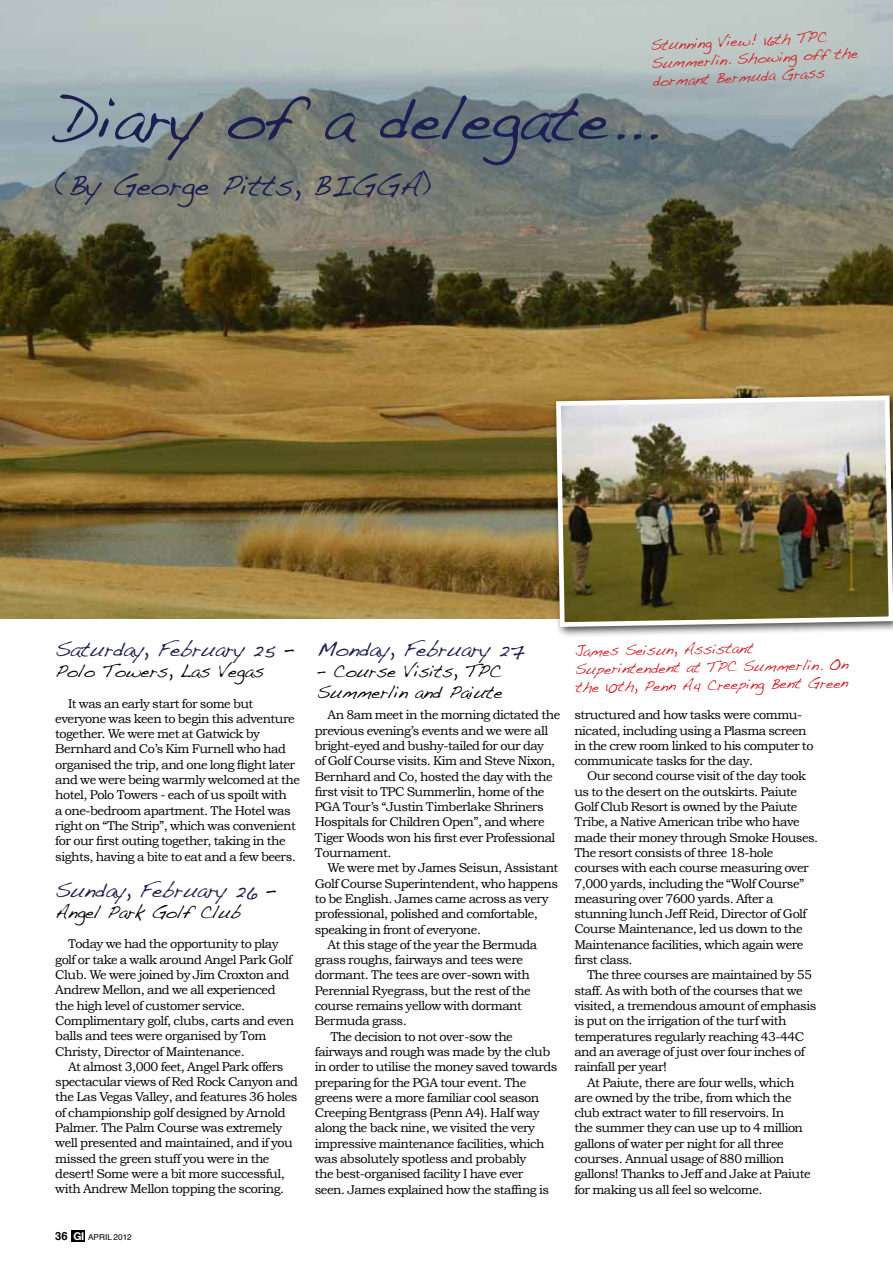
<style>
.page{position:relative;width:893px;height:1263px;background:#fff}
.page>*{position:absolute;margin:0;border:0;box-sizing:border-box;transform-origin:0 0}
.t1{font:63px "Handwriting Dakota";letter-spacing:-.01em;color:#1d1f52}
.t2{font:29.7px "Handwriting Dakota";letter-spacing:-.01em;color:#1d1f52}
.t3{font:21px "Handwriting Dakota";letter-spacing:-.01em;color:#1d1f52}
.t4{font:18px/21px "Handwriting Dakota";letter-spacing:-.01em;color:#000}
.t5{font:15px/18px "Handwriting Dakota";color:#d2232a}
.t6{font:12.75px/15.3px "Bookman Old Style";letter-spacing:-.04em;color:#000}
.t7{font:8.25px "Helvetica";color:#000}
.s1{color:#000}
.s2{font-weight:700;font-size:11.25px}
.s3{font-family:"Helvetica Neue";font-weight:700;font-size:10.8px;color:#fff}
</style>
<div class="page">
<div style="left:71px;top:1230px;width:14px;height:11px;background:#000"></div>
<img style="left:0;top:0;width:892px;height:619px">
<div style="left:550px;top:390px;width:342px;height:248px;background:#000;opacity:.75"></div>
<img style="left:553px;top:393px;width:339px;height:236px">
<p class="t5" style="left:650px;top:36px;width:208px;rotate:-3deg">Stunning View! 16th TPC<br>Summerlin. Showing off the dormant Bermuda Grass</p>
<p class="t1" style="left:55px;top:81px;width:604px">Diary of a delegate...</p>
<p class="t2" style="left:55px;top:168px;width:377px">(By George Pitts, BIGGA)</p>
<p class="t3" style="left:55px;top:636px;width:240px">Saturday, February 25 <span class="s1">–</span></p>
<p class="t4" style="left:55px;top:660px;width:210px">Polo Towers, Las Vegas</p>
<p class="t6" style="left:55px;top:695px;width:246px;text-indent:13px">It was an early start for some but everyone was keen to begin this adventure together. We were met at Gatwick by Bernhard and Co’s Kim Furnell who had organised the trip, and one long flight later and we were being warmly welcomed at the hotel, Polo Towers - each of us spoilt with<br>a one-bedroom apartment. The Hotel was right on “The Strip”, which was convenient for our first outing together, taking in the sights, having a bite to eat and a few beers.</p>
<p class="t3" style="left:55px;top:877px;width:222px">Sunday, February 26 <span class="s1">–</span></p>
<p class="t4" style="left:55px;top:901px;width:187px">Angel Park Golf Club</p>
<p class="t6" style="left:68px;top:936px;width:212px">Today we had the opportunity to play</p>
<p class="t6" style="left:55px;top:952px;width:238px">golf or take a walk around Angel Park Golf</p>
<p class="t6" style="left:55px;top:967px;width:235px">Club. We were joined by Jim Croxton and</p>
<p class="t6" style="left:55px;top:982px;width:222px">Andrew Mellon, and we all experienced</p>
<p class="t6" style="left:55px;top:998px;width:191px">the high level of customer service.</p>
<p class="t6" style="left:55px;top:1013px;width:240px">Complimentary golf, clubs, carts and even</p>
<p class="t6" style="left:55px;top:1028px;width:213px">balls and tees were organised by Tom</p>
<p class="t6" style="left:55px;top:1043px;width:191px">Christy, Director of Maintenance.</p>
<p class="t6" style="left:68px;top:1059px;width:217px">At almost 3,000 feet, Angel Park offers</p>
<p class="t6" style="left:55px;top:1074px;width:244px">spectacular views of Red Rock Canyon and</p>
<p class="t6" style="left:55px;top:1089px;width:243px">the Las Vegas Valley, and features 36 holes</p>
<p class="t6" style="left:55px;top:1105px;width:232px">of championship golf designed by Arnold</p>
<p class="t6" style="left:55px;top:1120px;width:228px">Palmer. The Palm Course was extremely</p>
<p class="t6" style="left:55px;top:1135px;width:239px">well presented and maintained, and if you</p>
<p class="t6" style="left:55px;top:1151px;width:216px">missed the green stuff you were in the</p>
<p class="t6" style="left:55px;top:1166px;width:231px">desert! Some were a bit more successful,</p>
<p class="t6" style="left:55px;top:1181px;width:230px">with Andrew Mellon topping the scoring.</p>
<p class="t7" style="left:55px;top:1231px;width:78px"><span class="s2">36</span> <span class="s3">GI</span> APRIL 2012</p>
<p class="t3" style="left:317px;top:636px;width:209px">Monday, February 27</p>
<p class="t4" style="left:317px;top:660px;width:187px">– Course Visits, TPC<br>Summerlin and Paiute</p>
<p class="t6" style="left:327px;top:707px;width:234px">An 8am meet in the morning dictated the</p>
<p class="t6" style="left:315px;top:723px;width:235px">previous evening’s events and we were all</p>
<p class="t6" style="left:315px;top:738px;width:231px">bright-eyed and bushy-tailed for our day</p>
<p class="t6" style="left:315px;top:753px;width:242px">of Golf Course visits. Kim and Steve Nixon,</p>
<p class="t6" style="left:315px;top:768px;width:239px">Bernhard and Co, hosted the day with the</p>
<p class="t6" style="left:315px;top:784px;width:231px">first visit to TPC Summerlin, home of the</p>
<p class="t6" style="left:315px;top:799px;width:230px">PGA Tour’s “Justin Timberlake Shriners</p>
<p class="t6" style="left:315px;top:814px;width:231px">Hospitals for Children Open”, and where</p>
<p class="t6" style="left:315px;top:830px;width:242px">Tiger Woods won his first ever Professional</p>
<p class="t6" style="left:315px;top:845px;width:78px">Tournament.</p>
<p class="t6" style="left:327px;top:860px;width:232px">We were met by James Seisun, Assistant</p>
<p class="t6" style="left:315px;top:876px;width:245px">Golf Course Superintendent, who happens</p>
<p class="t6" style="left:315px;top:891px;width:235px">to be English. James came across as very</p>
<p class="t6" style="left:315px;top:906px;width:225px">professional, polished and comfortable,</p>
<p class="t6" style="left:315px;top:921px;width:168px">speaking in front of everyone.</p>
<p class="t6" style="left:327px;top:937px;width:211px">At this stage of the year the Bermuda</p>
<p class="t6" style="left:315px;top:952px;width:210px">grass roughs, fairways and tees were</p>
<p class="t6" style="left:315px;top:967px;width:216px">dormant. The tees are over-sown with</p>
<p class="t6" style="left:315px;top:983px;width:217px">Perennial Ryegrass, but the rest of the</p>
<p class="t6" style="left:315px;top:998px;width:209px">course remains yellow with dormant</p>
<p class="t6" style="left:315px;top:1013px;width:93px">Bermuda grass.</p>
<p class="t6" style="left:330px;top:1029px;width:184px">The decision to not over-sow the</p>
<p class="t6" style="left:315px;top:1044px;width:237px">fairways and rough was made by the club</p>
<p class="t6" style="left:315px;top:1059px;width:244px">in order to utilise the money saved towards</p>
<p class="t6" style="left:315px;top:1074px;width:213px">preparing for the PGA tour event. The</p>
<p class="t6" style="left:315px;top:1090px;width:226px">greens were a more familiar cool season</p>
<p class="t6" style="left:315px;top:1105px;width:226px">Creeping Bentgrass (Penn A4). Half way</p>
<p class="t6" style="left:315px;top:1120px;width:222px">along the back nine, we visited the very</p>
<p class="t6" style="left:315px;top:1136px;width:231px">impressive maintenance facilities, which</p>
<p class="t6" style="left:315px;top:1151px;width:213px">was absolutely spotless and probably</p>
<p class="t6" style="left:315px;top:1166px;width:210px">the best-organised facility I have ever</p>
<p class="t6" style="left:315px;top:1182px;width:236px">seen. James explained how the staffing is</p>
<p class="t5" style="left:574px;top:642px;width:275px;rotate:-1deg">James Seisun, Assistant<br>Superintendent at TPC Summerlin. On the 10th, Penn A4 Creeping Bent Green</p>
<p class="t6" style="left:574px;top:707px;width:229px">structured and how tasks were commu-</p>
<p class="t6" style="left:574px;top:722px;width:234px">nicated, including using a Plasma screen</p>
<p class="t6" style="left:574px;top:738px;width:240px">in the crew room linked to his computer to</p>
<p class="t6" style="left:574px;top:753px;width:180px">communicate tasks for the day.</p>
<p class="t6" style="left:587px;top:768px;width:220px">Our second course visit of the day took</p>
<p class="t6" style="left:574px;top:784px;width:224px">us to the desert on the outskirts. Paiute</p>
<p class="t6" style="left:574px;top:799px;width:225px">Golf Club Resort is owned by the Paiute</p>
<p class="t6" style="left:574px;top:814px;width:227px">Tribe, a Native American tribe who have</p>
<p class="t6" style="left:574px;top:830px;width:245px">made their money through Smoke Houses.</p>
<p class="t6" style="left:574px;top:845px;width:201px">The resort consists of three 18-hole</p>
<p class="t6" style="left:574px;top:860px;width:236px">courses with each course measuring over</p>
<p class="t6" style="left:574px;top:875px;width:231px">7,000 yards, including the “Wolf Course”</p>
<p class="t6" style="left:574px;top:891px;width:200px">measuring over 7600 yards. After a</p>
<p class="t6" style="left:574px;top:906px;width:234px">stunning lunch Jeff Reid, Director of Golf</p>
<p class="t6" style="left:574px;top:921px;width:230px">Course Maintenance, led us down to the</p>
<p class="t6" style="left:574px;top:937px;width:231px">Maintenance facilities, which again were</p>
<p class="t6" style="left:574px;top:952px;width:60px">first class.</p>
<p class="t6" style="left:587px;top:967px;width:226px">The three courses are maintained by 55</p>
<p class="t6" style="left:574px;top:983px;width:230px">staff. As with both of the courses that we</p>
<p class="t6" style="left:574px;top:998px;width:243px">visited, a tremendous amount of emphasis</p>
<p class="t6" style="left:574px;top:1013px;width:214px">is put on the irrigation of the turf with</p>
<p class="t6" style="left:574px;top:1028px;width:231px">temperatures regularly reaching 43-44C</p>
<p class="t6" style="left:574px;top:1044px;width:232px">and an average of just over four inches of</p>
<p class="t6" style="left:574px;top:1059px;width:94px">rainfall per year!</p>
<p class="t6" style="left:587px;top:1074px;width:209px">At Paiute, there are four wells, which</p>
<p class="t6" style="left:574px;top:1090px;width:219px">are owned by the tribe, from which the</p>
<p class="t6" style="left:574px;top:1105px;width:211px">club extract water to fill reservoirs. In</p>
<p class="t6" style="left:574px;top:1120px;width:230px">the summer they can use up to 4 million</p>
<p class="t6" style="left:574px;top:1136px;width:211px">gallons of water per night for all three</p>
<p class="t6" style="left:574px;top:1151px;width:211px">courses. Annual usage of 880 million</p>
<p class="t6" style="left:574px;top:1166px;width:238px">gallons! Thanks to Jeff and Jake at Paiute</p>
<p class="t6" style="left:574px;top:1181px;width:190px">for making us all feel so welcome.</p>
</div>
